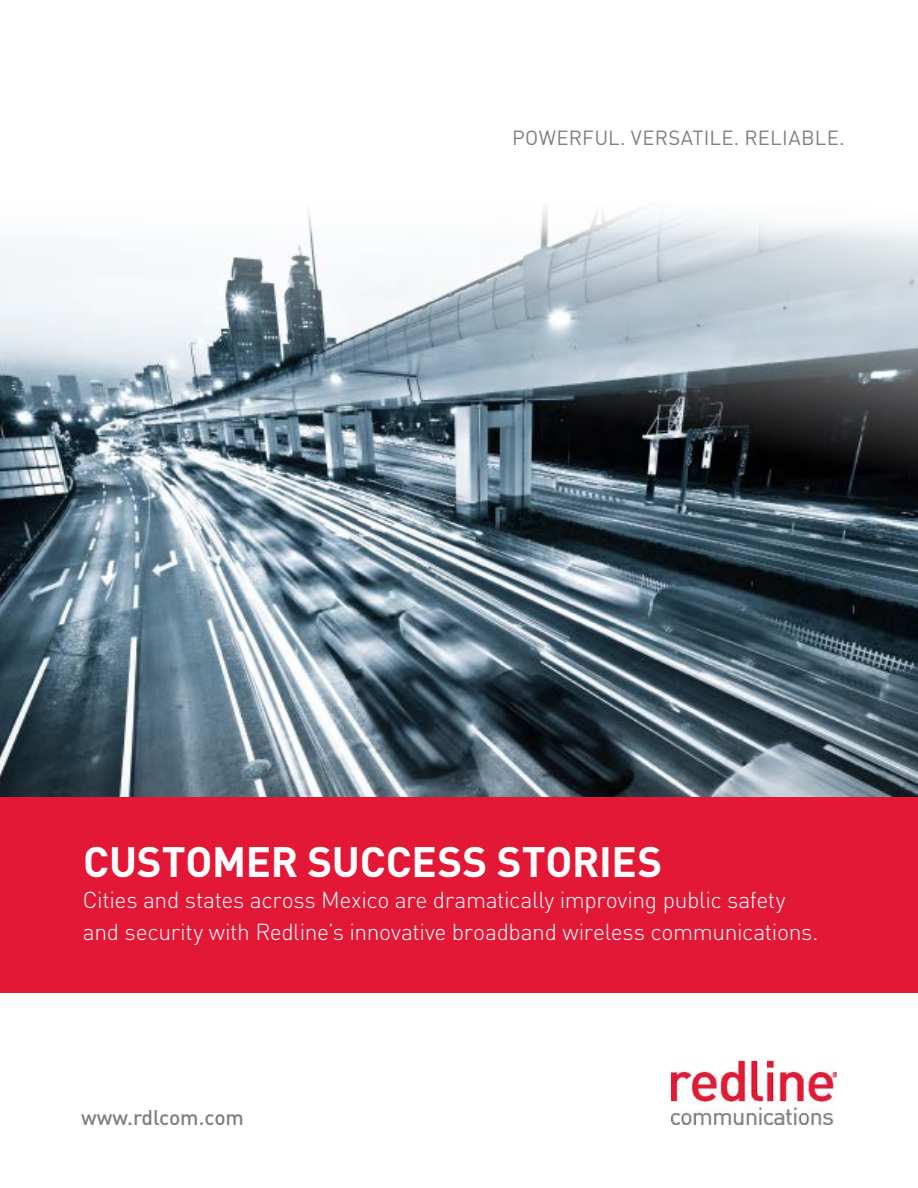
<style>
.page{position:relative;width:918px;height:1188px;background:#fff}
.page>*{position:absolute;margin:0;border:0;box-sizing:border-box;transform-origin:0 0}
.t1{font:700 42px "DIN Pro";letter-spacing:-.005em;color:#fff}
.t2{font:300 22.8px/31.5px "DIN Pro";letter-spacing:-.015em;color:#fff}
.t3{font:500 21px "DIN Pro";color:#807f83}
.t4{font:20.25px "DIN Pro";letter-spacing:.02em;color:#807f83}
</style>
<div class="page">
<img style="left:0;top:205px;width:918px;height:592px">
<div style="left:0;top:797px;width:918px;height:195px;background:#e31837"></div>
<img style="left:672px;top:1060px;width:165px;height:65px">
<p class="t4" style="left:512px;top:125px;width:334px">POWERFUL. VERSATILE. RELIABLE.</p>
<h1 class="t1" style="left:83px;top:834px;width:581px">CUSTOMER SUCCESS STORIES</h1>
<p class="t2" style="left:83px;top:884px;width:737px">Cities and states across Mexico are dramatically improving public safety and security with Redline’s innovative broadband wireless communications.</p>
<p class="t3" style="left:81px;top:1104px;width:164px">www.rdlcom.com</p>
</div>
